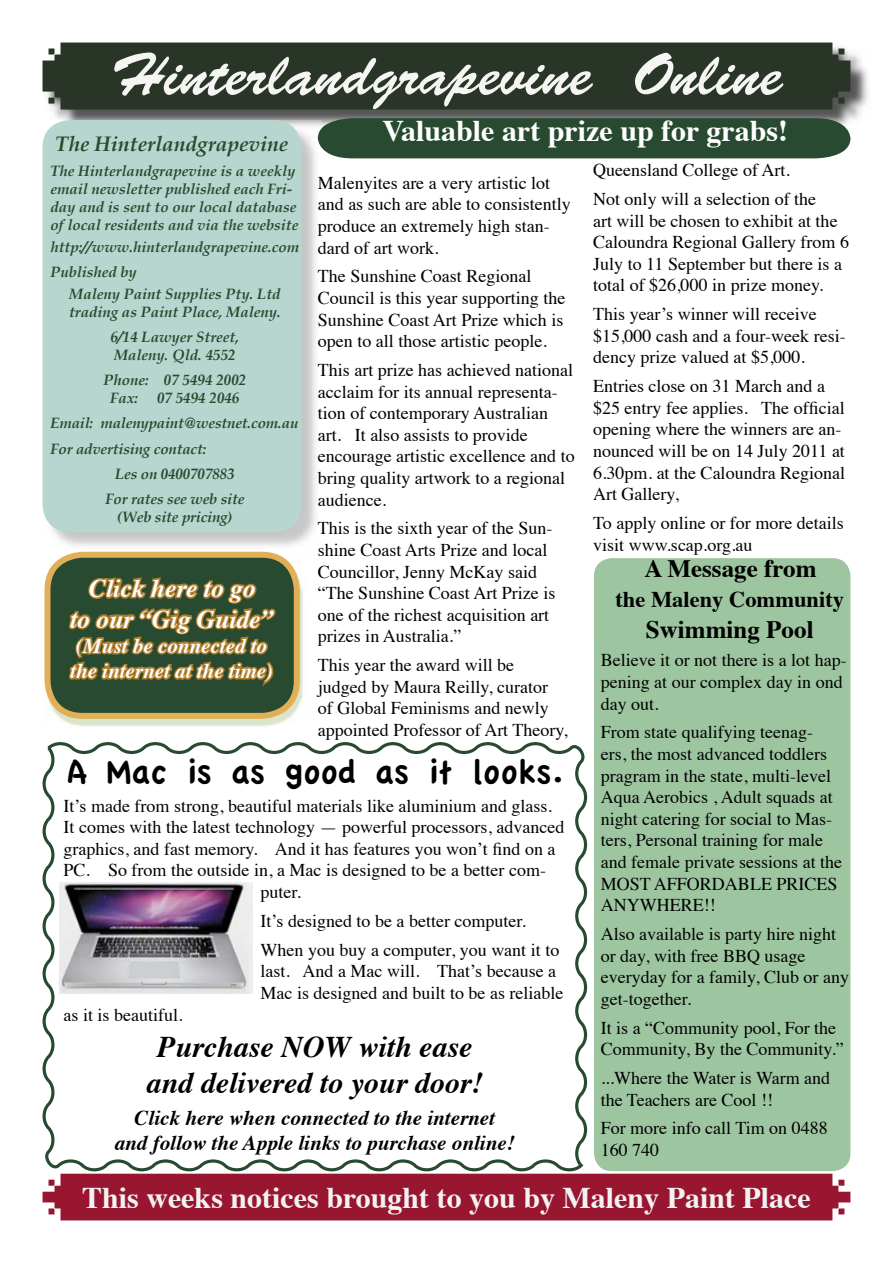
<style>
.page{position:relative;width:893px;height:1263px;background:#fff}
.page>*{position:absolute;margin:0;border:0;box-sizing:border-box;transform-origin:0 0}
.t1{font:60px "Brush Script Std";color:#f5f5f4}
.t2{font:36px "Apple Casual";color:#000}
.t3{font:700 30px "Times";color:#f3f2f2}
.t4{font:italic 700 30px/36px "Times";color:#000;text-align:center}
.t5{font:700 30px "Times";color:#fff}
.t6{font:italic 700 25.5px/30.6px "Times";color:#fff;text-align:center}
.t7{font:700 25.05px "Times";color:#000}
.t8{font:700 22.5px "Times";color:#000}
.t9{font:italic 700 21px/25.2px "Times";color:#000;text-align:center}
.t10{font:italic 700 21px/25.2px "Times";color:#fff}
.t11{font:italic 700 21px "Book Antiqua";color:#284b2e}
.t12{font:18px/21.6px "Times";color:#000}
.t13{font:italic 700 15px/18px "Book Antiqua";color:#284b2e}
</style>
<div class="page">
<div style="left:43px;top:1174px;width:807px;height:46px;background:#98162f"></div>
<img style="left:53px;top:53px;width:815px;height:68px">
<div style="left:43px;top:43px;width:807px;height:67px;background:#293527"></div>
<div style="left:43px;top:120px;width:258px;height:412px;background:#b8d6d0"></div>
<div style="left:318px;top:118px;width:532px;height:40px;background:#274a30"></div>
<svg style="left:43px;top:742px;width:544px;height:429px"></svg>
<img style="left:59px;top:883px;width:193px;height:110px">
<img style="left:60px;top:580px;width:244px;height:147px">
<svg style="left:44px;top:552px;width:256px;height:167px;background:#5e6538"></svg>
<div style="left:594px;top:558px;width:256px;height:613px;background:#9dc6a0;border-radius:18px"></div>
<h1 class="t1" style="left:110px;top:41px;width:674px">Hinterlandgrapevine Online</h1>
<p class="t11" style="left:56px;top:132px;width:234px">The Hinterlandgrapevine</p>
<p class="t13" style="left:50px;top:162px;width:250px">The Hinterlandgrapevine is a weekly email newsletter published each Fri&shy;day and is sent to our local database of local residents and via the website</p>
<p class="t13" style="left:50px;top:234px;width:251px;line-height:25.2px">http://www.hinterlandgrapevine.com<br>Published by</p>
<p class="t13" style="left:69px;top:285px;width:213px">Maleny Paint Supplies Pty. Ltd trading as Paint Place, Maleny.</p>
<p class="t13" style="left:111px;top:328px;width:130px">6/14 Lawyer Street,<br>Maleny. Qld. 4552</p>
<p class="t13" style="left:110px;top:371px;width:138px;text-indent:-7px">Phone: 07 5494 2002<br>Fax:</p>
<h3 class="t5" style="left:382px;top:102px;width:407px">Valuable art prize up for grabs!</h3>
<p class="t12" style="left:593px;top:154px;width:224px;line-height:28.8px">Queensland College of Art.<br>Not only will a selection of the</p>
<p class="t12" style="left:593px;top:208px;width:257px">art will be chosen to exhibit at the Caloundra Regional Gallery from 6<br>July to 11 September but there is a total of $26,000 in prize money.</p>
<p class="t12" style="left:593px;top:302px;width:254px">This year’s winner will receive $15,000 cash and a four-week resi&shy;dency prize valued at $5,000.</p>
<p class="t12" style="left:593px;top:374px;width:253px">Entries close on 31 March and a $25 entry fee applies. The official opening where the winners are an&shy;nounced will be on 14 July 2011 at<br>6.30pm. at the Caloundra Regional<br>Art Gallery,</p>
<p class="t12" style="left:593px;top:511px;width:252px">To apply online or for more details visit www.scap.org.au</p>
<h3 class="t7" style="left:644px;top:544px;width:174px">A Message from</h3>
<p class="t8" style="left:615px;top:578px;width:230px">the Maleny Community</p>
<h3 class="t7" style="left:646px;top:605px;width:169px">Swimming Pool</h3>
<p class="t12" style="left:601px;top:648px;width:247px">Believe it or not there is a lot hap&shy;pening at our complex day in ond day out.</p>
<p class="t12" style="left:601px;top:720px;width:243px">From state qualifying teenag&shy;ers, the most advanced toddlers pragram in the state, multi-level<br>Aqua Aerobics , Adult squads at night catering for social to Mas&shy;ters, Personal training for male and female private sessions at the<br>MOST AFFORDABLE PRICES<br>ANYWHERE!!</p>
<p class="t12" style="left:601px;top:922px;width:250px">Also available is party hire night or day, with free BBQ usage everyday for a family, Club or any get-together.</p>
<p class="t12" style="left:601px;top:1015px;width:245px">It is a “Community pool, For the<br>Community, By the Community.”</p>
<p class="t12" style="left:601px;top:1066px;width:231px">...Where the Water is Warm and the Teachers are Cool !!</p>
<p class="t12" style="left:601px;top:1116px;width:229px">For more info call Tim on 0488<br>160 740</p>
<p class="t12" style="left:318px;top:170px;width:254px">Malenyites are a very artistic lot and as such are able to consistently produce an extremely high stan&shy;dard of art work.</p>
<p class="t12" style="left:318px;top:264px;width:249px">The Sunshine Coast Regional<br>Council is this year supporting the<br>Sunshine Coast Art Prize which is open to all those artistic people.</p>
<p class="t12" style="left:318px;top:358px;width:258px">This art prize has achieved national acclaim for its annual representa&shy;tion of contemporary Australian art. It also assists to provide encourage artistic excellence and to bring quality artwork to a regional audience.</p>
<p class="t12" style="left:318px;top:516px;width:239px">This is the sixth year of the Sun&shy;shine Coast Arts Prize and local<br>Councillor, Jenny McKay said “The Sunshine Coast Art Prize is one of the richest acquisition art prizes in Australia.”</p>
<p class="t12" style="left:318px;top:653px;width:251px">This year the award will be<br>judged by Maura Reilly, curator<br>of Global Feminisms and newly appointed Professor of Art Theory,</p>
<p class="t13" style="left:157px;top:389px;width:84px">07 5494 2046</p>
<p class="t13" style="left:50px;top:414px;width:249px">Email: malenypaint@westnet.com.au</p>
<p class="t13" style="left:50px;top:440px;width:158px">For advertising contact:</p>
<p class="t13" style="left:115px;top:465px;width:121px">Les on 0400707883</p>
<p class="t13" style="left:105px;top:490px;width:141px">For rates see web site</p>
<p class="t13" style="left:117px;top:508px;width:117px">(Web site pricing)</p>
<h3 class="t6" style="left:70px;top:571px;width:205px">Click here to go<br>to our “Gig Guide”</h3>
<p class="t10" style="left:70px;top:631px;width:205px">(Must be connected to the internet at the time)</p>
<h2 class="t2" style="left:67px;top:752px;width:497px">A Mac is as good as it looks.</h2>
<p class="t12" style="left:64px;top:793px;width:490px">It’s made from strong, beautiful materials like aluminium and glass.</p>
<p class="t12" style="left:64px;top:815px;width:502px">It comes with the latest technology — powerful processors, advanced</p>
<p class="t12" style="left:64px;top:836px;width:493px">graphics, and fast memory. And it has features you won’t find on a</p>
<p class="t12" style="left:64px;top:858px;width:484px">PC. So from the outside in, a Mac is designed to be a better com-</p>
<p class="t12" style="left:261px;top:880px;width:42px">puter.</p>
<p class="t12" style="left:261px;top:905px;width:300px;line-height:28.8px">It’s designed to be a better computer.<br>When you buy a computer, you want it to</p>
<p class="t12" style="left:261px;top:959px;width:304px">last. And a Mac will. That’s because a<br>Mac is designed and built to be as reliable</p>
<p class="t12" style="left:64px;top:1002px;width:120px">as it is beautiful.</p>
<h3 class="t4" style="left:146px;top:1026px;width:338px">Purchase NOW with ease and delivered to your door!</h3>
<p class="t9" style="left:115px;top:1103px;width:402px">Click here when connected to the internet<br>and follow the Apple links to purchase online!</p>
<h3 class="t3" style="left:82px;top:1169px;width:730px">This weeks notices brought to you by Maleny Paint Place</h3>
</div>
